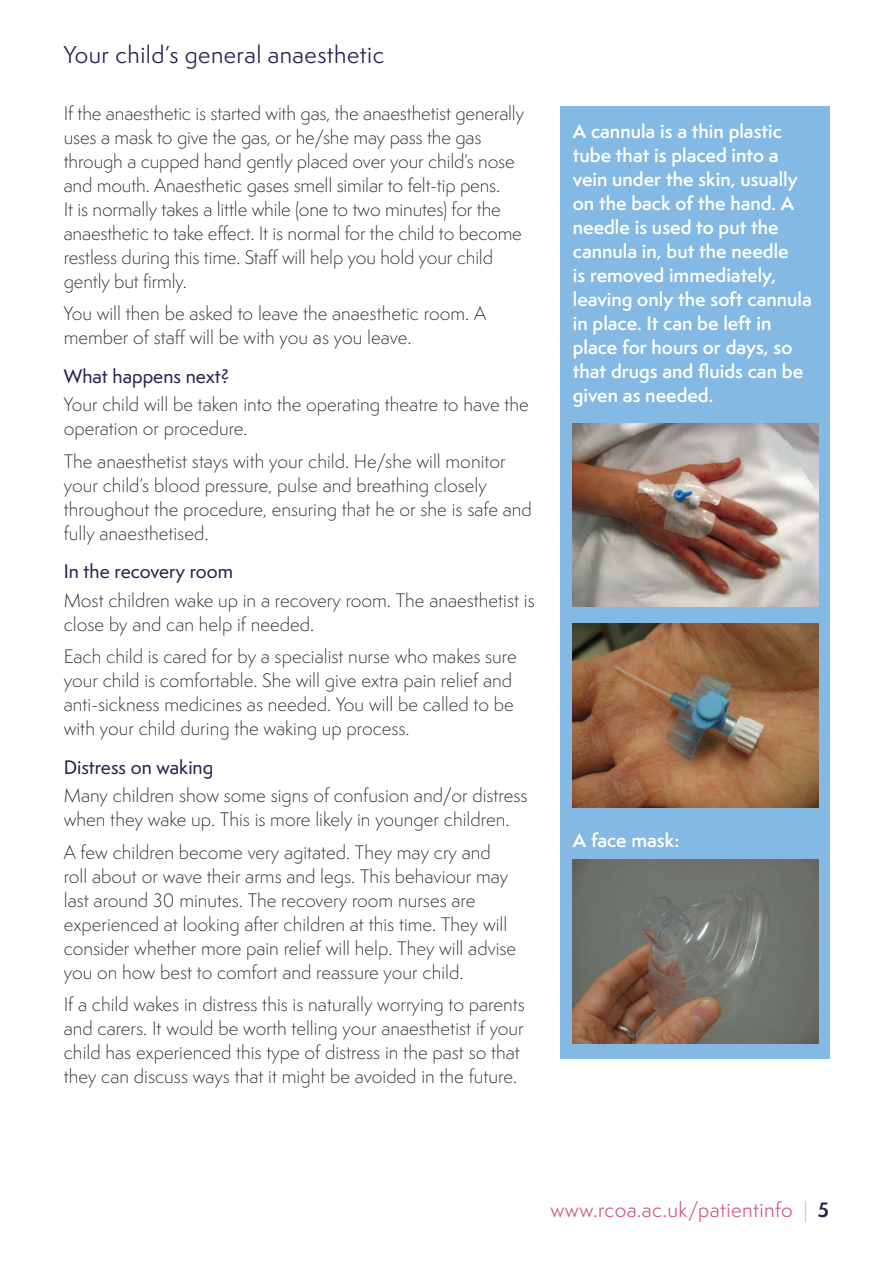
<style>
.page{position:relative;width:893px;height:1263px;background:#fff}
.page>*{position:absolute;margin:0;border:0;box-sizing:border-box;transform-origin:0 0}
.t1{font:22.5px "Semplicita Pro";letter-spacing:.02em;color:#2b1f51}
.t2{font:19.35px "Semplicita Pro";letter-spacing:.02em;color:#cd6084}
.t3{font:300 18px/24px "Semplicita Pro";color:#2c2c2d}
.t4{font:600 18px/24px "Semplicita Pro";color:#fff}
.t5{font:500 18px "Semplicita Pro";color:#2b1f51}
.s1{font-weight:300;color:#b5b6b5}
.s2{font-weight:700;color:#2b1f51}
</style>
<div class="page">
<div style="left:560px;top:106px;width:269px;height:953px;background:#83b9e2"></div>
<img style="left:573px;top:623px;width:245px;height:184px">
<img style="left:573px;top:423px;width:245px;height:184px">
<img style="left:573px;top:859px;width:245px;height:184px">
<p class="t1" style="left:64px;top:38px;width:322px">Your child’s general anaesthetic</p>
<p class="t3" style="left:64px;top:101px;width:462px">If the anaesthetic is started with gas, the anaesthetist generally uses a mask to give the gas, or he/she may pass the gas through a cupped hand gently placed over your child’s nose and mouth. Anaesthetic gases smell similar to felt-tip pens.<br>It is normally takes a little while (one to two minutes) for the anaesthetic to take effect. It is normal for the child to become restless during this time. Staff will help you hold your child gently but firmly.</p>
<p class="t3" style="left:64px;top:302px;width:424px">You will then be asked to leave the anaesthetic room. A member of staff will be with you as you leave.</p>
<p class="t5" style="left:64px;top:363px;width:167px">What happens next?</p>
<p class="t3" style="left:64px;top:393px;width:467px">Your child will be taken into the operating theatre to have the operation or procedure.</p>
<p class="t3" style="left:64px;top:449px;width:470px">The anaesthetist stays with your child. He/she will monitor your child’s blood pressure, pulse and breathing closely throughout the procedure, ensuring that he or she is safe and fully anaesthetised.</p>
<p class="t5" style="left:64px;top:559px;width:171px">In the recovery room</p>
<p class="t3" style="left:64px;top:588px;width:473px">Most children wake up in a recovery room. The anaesthetist is close by and can help if needed.</p>
<p class="t3" style="left:64px;top:644px;width:454px">Each child is cared for by a specialist nurse who makes sure your child is comfortable. She will give extra pain relief and anti-sickness medicines as needed. You will be called to be with your child during the waking up process.</p>
<p class="t5" style="left:64px;top:754px;width:151px">Distress on waking</p>
<p class="t3" style="left:64px;top:783px;width:465px">Many children show some signs of confusion and/or distress when they wake up. This is more likely in younger children.</p>
<p class="t3" style="left:64px;top:840px;width:454px">A few children become very agitated. They may cry and roll about or wave their arms and legs. This behaviour may last around 30 minutes. The recovery room nurses are experienced at looking after children at this time. They will consider whether more pain relief will help. They will advise you on how best to comfort and reassure your child.</p>
<p class="t3" style="left:64px;top:992px;width:463px">If a child wakes in distress this is naturally worrying to parents and carers. It would be worth telling your anaesthetist if your child has experienced this type of distress in the past so that they can discuss ways that it might be avoided in the future.</p>
<p class="t4" style="left:573px;top:119px;width:240px">A cannula is a thin plastic tube that is placed into a vein under the skin, usually on the back of the hand. A needle is used to put the cannula in, but the needle<br>is removed immediately, leaving only the soft cannula in place. It can be left in place for hours or days, so that drugs and fluids can be given as needed.</p>
<p class="t4" style="left:573px;top:828px;width:108px">A face mask:</p>
<p class="t2" style="left:550px;top:1196px;width:280px">www.rcoa.ac.uk/patientinfo <span class="s1">|</span> <span class="s2">5</span></p>
</div>
